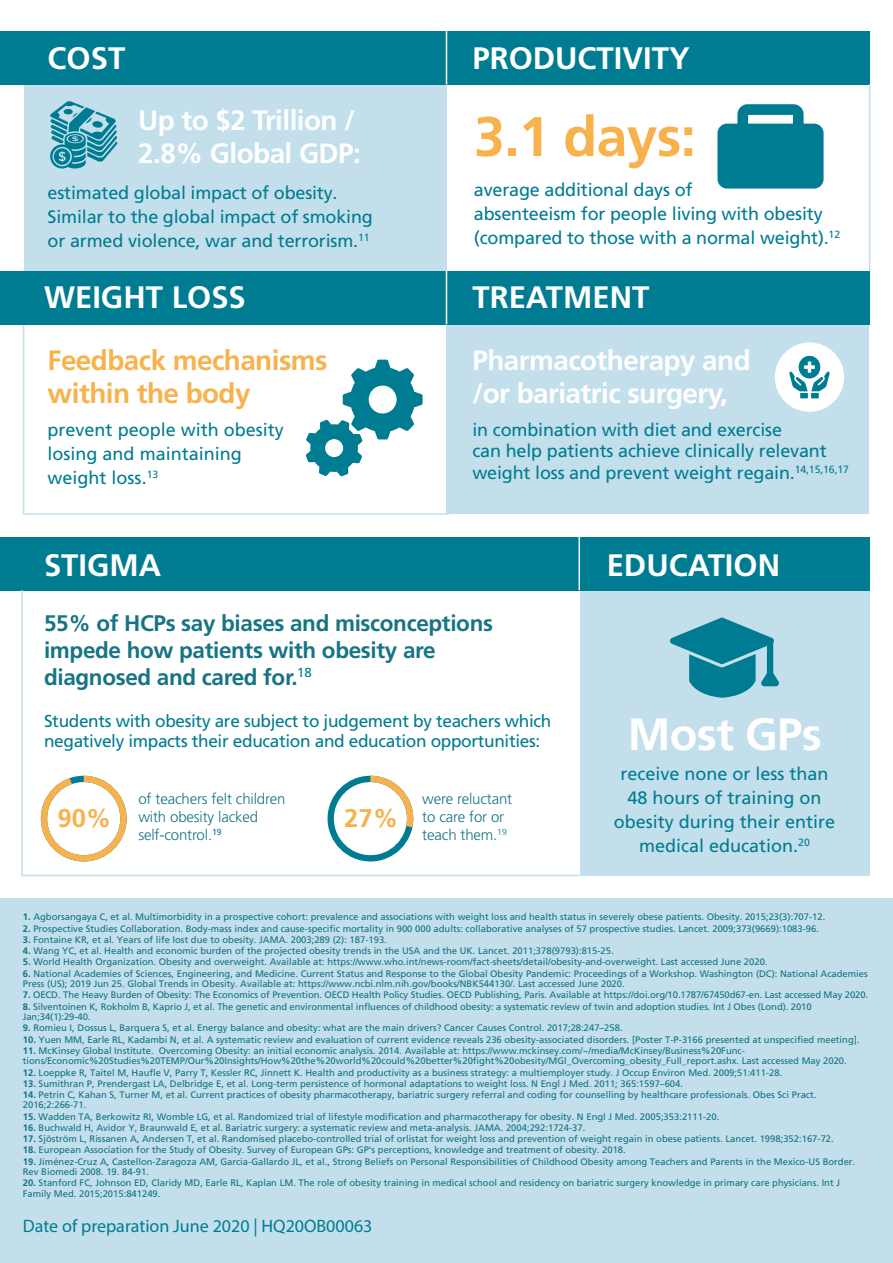
<style>
.page{position:relative;width:893px;height:1263px;background:#fff}
.page>*{position:absolute;margin:0;border:0;box-sizing:border-box;transform-origin:0 0}
.t1{font:700 55.65px "Frutiger LT Std";color:#f7b24d}
.t2{font:700 45.3px "Frutiger LT Std";letter-spacing:-.015em;color:#fff}
.t3{font:700 31.05px "Frutiger LT Std";color:#fff}
.t4{font:700 27.9px/33.5px "Frutiger LT Std";letter-spacing:-.02em;color:#fff}
.t5{font:700 27.9px/33.5px "Frutiger LT Std";letter-spacing:-.02em;color:#f7b24d}
.t6{font:700 25.65px "Frutiger LT Std";color:#f7b24d}
.t7{font:700 22.5px/27px "Frutiger LT Std";letter-spacing:-.015em;color:#167484}
.t8{font:18px/24px "Frutiger LT Std";letter-spacing:-.01em;color:#007c92}
.t9{font:18px "Myriad Pro";color:#007c92}
.t10{font:17.25px/20.7px "Frutiger LT Std";letter-spacing:-.02em;color:#007c92}
.t11{font:300 15px/18px "Frutiger LT Std";letter-spacing:-.01em;color:#167484}
.t12{font:9.45px/10.5px "Frutiger LT Std";color:#127384}
.s1{font-weight:700}
</style>
<div class="page">
<div style="left:0;top:898px;width:893px;height:365px;background:#c3dfeb"></div>
<div style="left:579px;top:590px;width:291px;height:286px;background:#c3dfeb"></div>
<div style="left:0;top:537px;width:870px;height:53px;background:#007c92"></div>
<svg style="left:670px;top:617px;width:109px;height:81px"></svg>
<hr style="left:578px;top:537px;width:2px;height:53px;background:#fff">
<div style="left:24px;top:84px;width:422px;height:187px;background:#c3dfeb"></div>
<div style="left:0;top:31px;width:435px;height:53px;background:#007c92"></div>
<div style="left:435px;top:31px;width:435px;height:53px;background:#007c92"></div>
<svg style="left:50px;top:101px;width:68px;height:67px"></svg>
<hr style="left:446px;top:31px;width:1px;height:53px;background:#fff">
<svg style="left:22px;top:324px;width:427px;height:191px"></svg>
<svg style="left:717px;top:104px;width:107px;height:85px"></svg>
<div style="left:446px;top:324px;width:423px;height:190px;background:#c3dfeb"></div>
<div style="left:0;top:271px;width:435px;height:53px;background:#007c92"></div>
<div style="left:435px;top:271px;width:435px;height:53px;background:#007c92"></div>
<hr style="left:446px;top:271px;width:1px;height:53px;background:#fff">
<svg style="left:306px;top:360px;width:117px;height:116px"></svg>
<div style="left:775px;top:342px;width:69px;height:70px;background:#fff;border-radius:50%"></div>
<svg style="left:789px;top:356px;width:41px;height:42px"></svg>
<hr style="left:869px;top:84px;width:1px;height:187px;background:#c3dfeb">
<svg style="left:21px;top:589px;width:560px;height:288px"></svg>
<h3 class="t3" style="left:48px;top:39px;width:79px">COST</h3>
<h3 class="t3" style="left:472px;top:39px;width:219px">PRODUCTIVITY</h3>
<h3 class="t4" style="left:138px;top:103px;width:224px">Up to $2 Trillion /<br>2.8% Global GDP:</h3>
<h3 class="t8" style="left:48px;top:180px;width:327px">estimated global impact of obesity.<br>Similar to the global impact of smoking or armed violence, war and terrorism.<sup>11</sup></h3>
<h3 class="t8" style="left:474px;top:178px;width:368px">average additional days of<br>absenteeism for people living with obesity (compared to those with a normal weight).<sup>12</sup></h3>
<h1 class="t1" style="left:474px;top:103px;width:224px">3.1 days:</h1>
<h3 class="t3" style="left:44px;top:279px;width:203px">WEIGHT LOSS</h3>
<h3 class="t3" style="left:472px;top:279px;width:178px">TREATMENT</h3>
<h3 class="t5" style="left:48px;top:343px;width:281px">Feedback mechanisms within the body</h3>
<h3 class="t8" style="left:48px;top:417px;width:238px">prevent people with obesity losing and maintaining weight loss.<sup>13</sup></h3>
<h3 class="t4" style="left:472px;top:343px;width:280px">Pharmacotherapy and /or bariatric surgery,</h3>
<h3 class="t8" style="left:472px;top:419px;width:378px;line-height:21.6px">in combination with diet and exercise<br>can help patients achieve clinically relevant weight loss and prevent weight regain.<sup>14,15,16,17</sup></h3>
<h3 class="t3" style="left:44px;top:546px;width:119px">STIGMA</h3>
<h3 class="t3" style="left:607px;top:546px;width:175px">EDUCATION</h3>
<h3 class="t7" style="left:44px;top:609px;width:451px">55% of HCPs say biases and misconceptions impede how patients with obesity are diagnosed and cared for.<sup>18</sup></h3>
<h3 class="t10" style="left:44px;top:710px;width:509px">Students with obesity are subject to judgement by teachers which negatively impacts their education and education opportunities:</h3>
<h3 class="t8" style="left:614px;top:762px;width:223px;text-align:center">receive none or less than<br>48 hours of training on obesity during their entire medical education.<sup>20</sup></h3>
<h2 class="t2" style="left:628px;top:707px;width:196px">Most GPs</h2>
<h3 class="t11" style="left:138px;top:790px;width:148px">of teachers felt children with obesity lacked self-control.<sup>19</sup></h3>
<h3 class="t11" style="left:422px;top:790px;width:91px">were reluctant to care for or teach them.<sup>19</sup></h3>
<h3 class="t6" style="left:57px;top:803px;width:56px">90%</h3>
<h3 class="t6" style="left:344px;top:803px;width:56px">27%</h3>
<p class="t12" style="left:23px;top:912px;width:804px"><span class="s1">1.</span> Agborsangaya C, et al. Multimorbidity in a prospective cohort: prevalence and associations with weight loss and health status in severely obese patients. Obesity. 2015;23(3):707-12.</p>
<p class="t12" style="left:23px;top:923px;width:798px"><span class="s1">2.</span> Prospective Studies Collaboration. Body-mass index and cause-specific mortality in 900 000 adults: collaborative analyses of 57 prospective studies. Lancet. 2009;373(9669):1083-96.</p>
<p class="t12" style="left:23px;top:934px;width:365px"><span class="s1">3.</span> Fontaine KR, et al. Years of life lost due to obesity. JAMA. 2003;289 (2): 187-193.</p>
<p class="t12" style="left:23px;top:945px;width:592px"><span class="s1">4.</span> Wang YC, et al. Health and economic burden of the projected obesity trends in the USA and the UK. Lancet. 2011;378(9793):815-25.</p>
<p class="t12" style="left:23px;top:957px;width:746px"><span class="s1">5.</span> World Health Organization. Obesity and overweight. Available at: https://www.who.int/news-room/fact-sheets/detail/obesity-and-overweight. Last accessed June 2020.</p>
<p class="t12" style="left:23px;top:968px;width:846px"><span class="s1">6.</span> National Academies of Sciences, Engineering, and Medicine. Current Status and Response to the Global Obesity Pandemic: Proceedings of a Workshop. Washington (DC): National Academies<br>Press (US); 2019 Jun 25. Global Trends in Obesity. Available at: https://www.ncbi.nlm.nih.gov/books/NBK544130/. Last accessed June 2020.</p>
<p class="t12" style="left:23px;top:990px;width:847px"><span class="s1">7.</span> OECD. The Heavy Burden of Obesity: The Economics of Prevention. OECD Health Policy Studies. OECD Publishing, Paris. Available at https://doi.org/10.1787/67450d67-en. Last accessed May 2020.</p>
<p class="t12" style="left:23px;top:1001px;width:790px"><span class="s1">8.</span> Silventoinen K, Rokholm B, Kaprio J, et al. The genetic and environmental influences of childhood obesity: a systematic review of twin and adoption studies. Int J Obes (Lond). 2010<br>Jan;34(1):29-40.</p>
<p class="t12" style="left:23px;top:1023px;width:601px"><span class="s1">9.</span> Romieu I, Dossus L, Barquera S, et al. Energy balance and obesity: what are the main drivers? Cancer Causes Control. 2017;28:247–258.</p>
<p class="t12" style="left:23px;top:1034px;width:838px"><span class="s1">10.</span> Yuen MM, Earle RL, Kadambi N, et al. A systematic review and evaluation of current evidence reveals 236 obesity-associated disorders. [Poster T-P-3166 presented at unspecified meeting].</p>
<p class="t12" style="left:23px;top:1045px;width:825px"><span class="s1">11.</span> McKinsey Global Institute. Overcoming Obesity: an initial economic analysis. 2014. Available at: https://www.mckinsey.com/~/media/McKinsey/Business%20Func&shy;tions/Economic%20Studies%20TEMP/Our%20Insights/How%20the%20world%20could%20better%20fight%20obesity/MGI_Overcoming_obesity_Full_report.ashx. Last accessed May 2020.</p>
<p class="t12" style="left:23px;top:1067px;width:761px"><span class="s1">12.</span> Loeppke R, Taitel M, Haufle V, Parry T, Kessler RC, Jinnett K. Health and productivity as a business strategy: a multiemployer study. J Occup Environ Med. 2009;51:411-28.</p>
<p class="t12" style="left:23px;top:1078px;width:662px"><span class="s1">13.</span> Sumithran P, Prendergast LA, Delbridge E, et al. Long-term persistence of hormonal adaptations to weight loss. N Engl J Med. 2011; 365:1597–604.</p>
<p class="t12" style="left:23px;top:1089px;width:795px"><span class="s1">14.</span> Petrin C, Kahan S, Turner M, et al. Current practices of obesity pharmacotherapy, bariatric surgery referral and coding for counselling by healthcare professionals. Obes Sci Pract.<br>2016;2:266-71.</p>
<p class="t12" style="left:23px;top:1111px;width:698px"><span class="s1">15.</span> Wadden TA, Berkowitz RI, Womble LG, et al. Randomized trial of lifestyle modification and pharmacotherapy for obesity. N Engl J Med. 2005;353:2111-20.</p>
<p class="t12" style="left:23px;top:1122px;width:564px"><span class="s1">16.</span> Buchwald H, Avidor Y, Braunwald E, et al. Bariatric surgery: a systematic review and meta-analysis. JAMA. 2004;292:1724-37.</p>
<p class="t12" style="left:23px;top:1134px;width:812px"><span class="s1">17.</span> Sjöström L, Rissanen A, Andersen T, et al. Randomised placebo-controlled trial of orlistat for weight loss and prevention of weight regain in obese patients. Lancet. 1998;352:167-72.</p>
<p class="t12" style="left:23px;top:1145px;width:604px"><span class="s1">18.</span> European Association for the Study of Obesity. Survey of European GPs: GP's perceptions, knowledge and treatment of obesity. 2018.</p>
<p class="t12" style="left:23px;top:1156px;width:834px"><span class="s1">19.</span> Jiménez-Cruz A, Castellon-Zaragoza AM, Garcia-Gallardo JL, et al., Strong Beliefs on Personal Responsibilities of Childhood Obesity among Teachers and Parents in the Mexico-US Border.<br>Rev Biomedi 2008. 19. 84-91.</p>
<p class="t12" style="left:23px;top:1178px;width:819px"><span class="s1">20.</span> Stanford FC, Johnson ED, Claridy MD, Earle RL, Kaplan LM. The role of obesity training in medical school and residency on bariatric surgery knowledge in primary care physicians. Int J<br>Family Med. 2015;2015:841249.</p>
<h3 class="t9" style="left:23px;top:1215px;width:351px">Date of preparation June 2020 | HQ20OB00063</h3>
</div>
